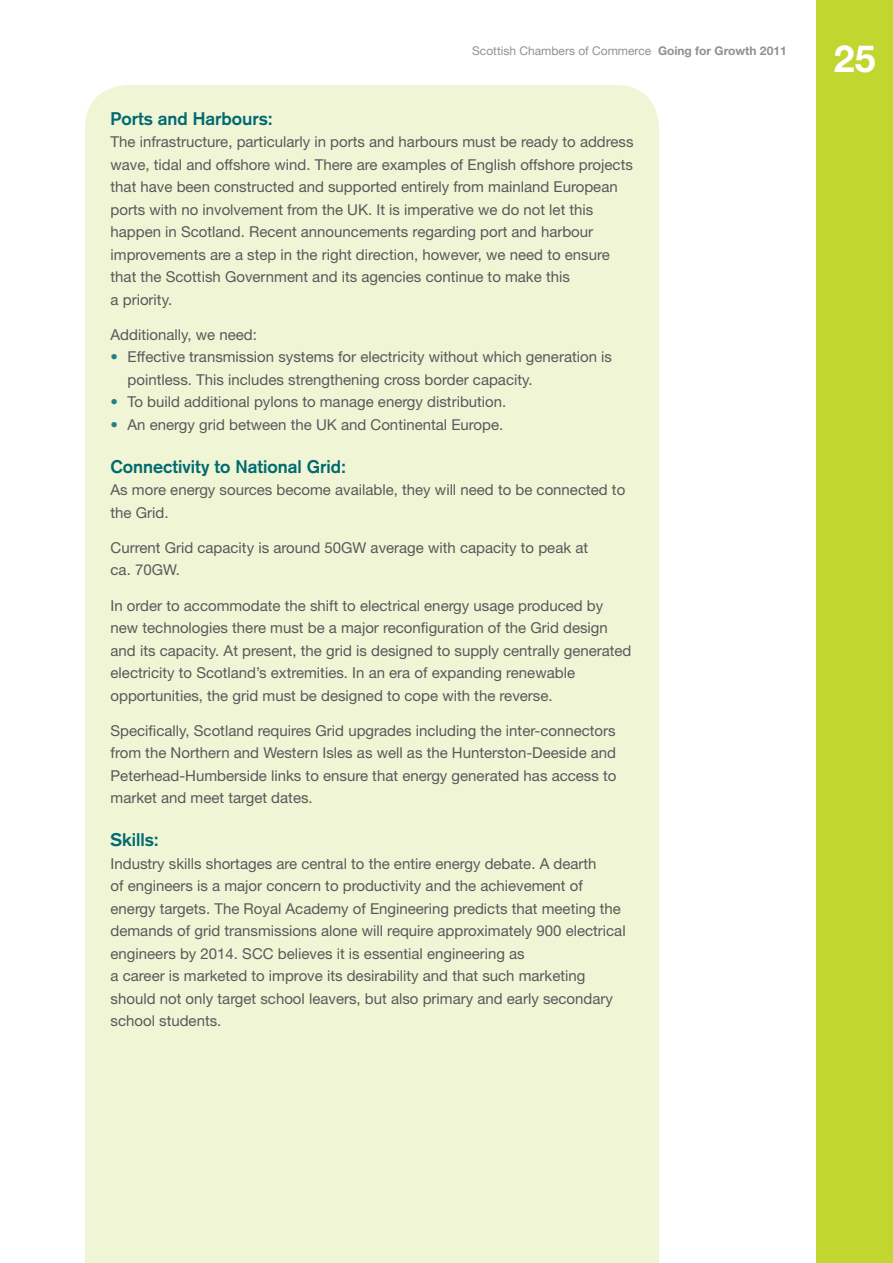
<style>
.page{position:relative;width:893px;height:1263px;background:#fff}
.page>*{position:absolute;margin:0;border:0;box-sizing:border-box;transform-origin:0 0}
.t1{font:700 37.5px "Helvetica Neue";color:#fff}
.t2{font:700 18px "Akzidenz Grotesk";color:#006a71}
.t3{font:15px/22.5px "Helvetica Neue";color:#58595b}
.t4{font:12px "Helvetica Neue";color:#919195}
.s1{font-weight:700}
.s2{color:#228188}
</style>
<div class="page">
<div style="left:816px;top:0;width:77px;height:1263px;background:#c1d72f"></div>
<div style="left:85px;top:85px;width:574px;height:1178px;background:#f0f5d5"></div>
<p class="t4" style="left:472px;top:43px;width:316px">Scottish Chambers of Commerce <span class="s1">Going for Growth 2011</span></p>
<h1 class="t1" style="left:834px;top:35px;width:43px">25</h1>
<p class="t2" style="left:111px;top:108px;width:164px">Ports and Harbours:</p>
<p class="t3" style="left:111px;top:130px;width:525px">The infrastructure, particularly in ports and harbours must be ready to address wave, tidal and offshore wind. There are examples of English offshore projects that have been constructed and supported entirely from mainland European ports with no involvement from the UK. It is imperative we do not let this happen in Scotland. Recent announcements regarding port and harbour improvements are a step in the right direction, however, we need to ensure that the Scottish Government and its agencies continue to make this<br>a priority.</p>
<p class="t3" style="left:111px;top:323px;width:148px">Additionally, we need:</p>
<p class="t3" style="left:128px;top:345px;width:486px;text-indent:-17px"><span class="s2">•</span> Effective transmission systems for electricity without which generation is pointless. This includes strengthening cross border capacity.</p>
<p class="t3" style="left:111px;top:390px;width:397px"><span class="s2">•</span> To build additional pylons to manage energy distribution.</p>
<p class="t3" style="left:111px;top:413px;width:394px"><span class="s2">•</span> An energy grid between the UK and Continental Europe.</p>
<p class="t2" style="left:111px;top:456px;width:237px">Connectivity to National Grid:</p>
<p class="t3" style="left:111px;top:478px;width:516px">As more energy sources become available, they will need to be connected to the Grid.</p>
<p class="t3" style="left:111px;top:536px;width:479px">Current Grid capacity is around 50GW average with capacity to peak at ca. 70GW.</p>
<p class="t3" style="left:111px;top:594px;width:522px">In order to accommodate the shift to electrical energy usage produced by new technologies there must be a major reconfiguration of the Grid design and its capacity. At present, the grid is designed to supply centrally generated electricity to Scotland’s extremities. In an era of expanding renewable opportunities, the grid must be designed to cope with the reverse.</p>
<p class="t3" style="left:111px;top:719px;width:507px;text-align:justify">Specifically, Scotland requires Grid upgrades including the inter-connectors from the Northern and Western Isles as well as the Hunterston-Deeside and Peterhead-Humberside links to ensure that energy generated has access to market and meet target dates.</p>
<p class="t2" style="left:111px;top:829px;width:50px">Skills:</p>
<p class="t3" style="left:111px;top:852px;width:517px">Industry skills shortages are central to the entire energy debate. A dearth<br>of engineers is a major concern to productivity and the achievement of energy targets. The Royal Academy of Engineering predicts that meeting the demands of grid transmissions alone will require approximately 900 electrical engineers by 2014. SCC believes it is essential engineering as<br>a career is marketed to improve its desirability and that such marketing should not only target school leavers, but also primary and early secondary school students.</p>
</div>
